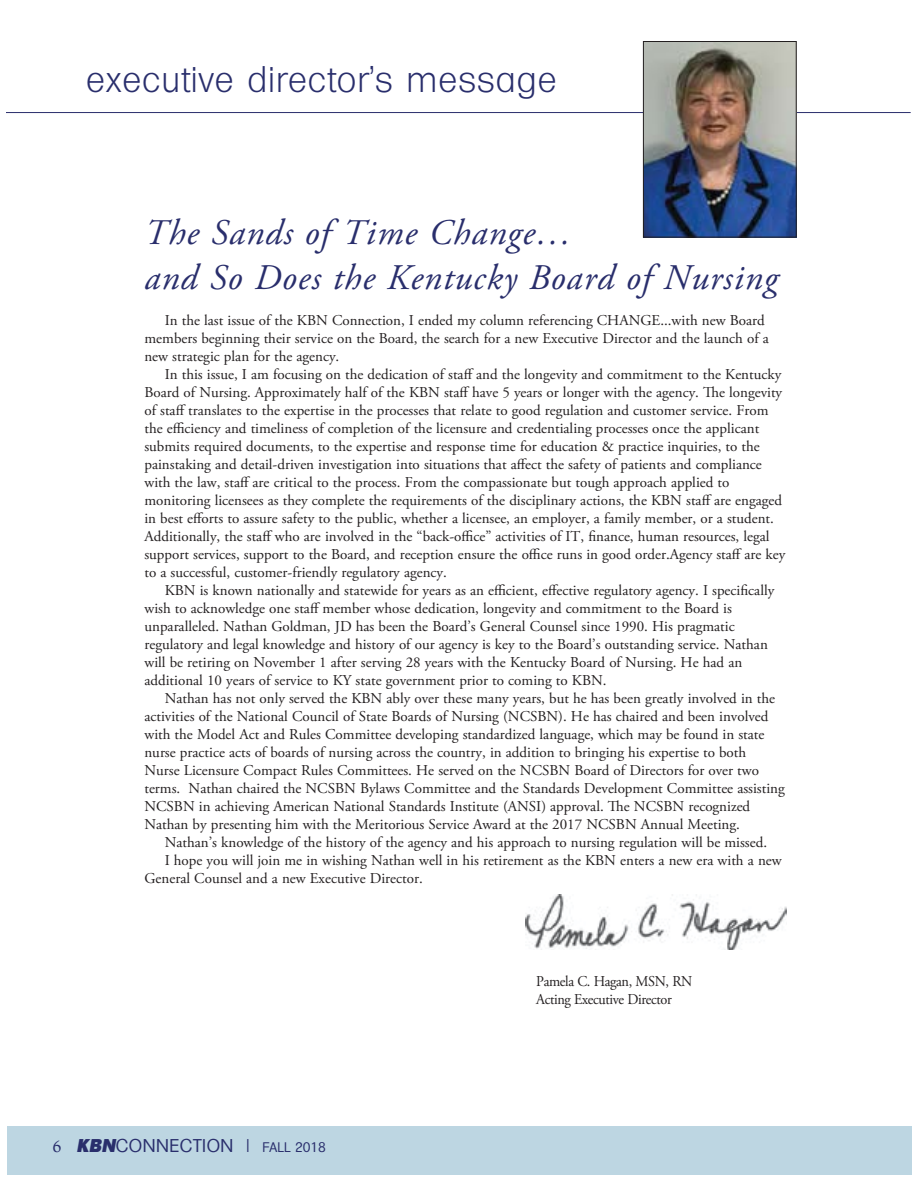
<style>
.page{position:relative;width:918px;height:1188px;background:#fff}
.page>*{position:absolute;margin:0;border:0;box-sizing:border-box;transform-origin:0 0}
.t1{font:italic 36px/45px "Adobe Garamond Pro";letter-spacing:.03em;color:#292e6c}
.t2{font:300 36px "Formula";letter-spacing:.03em;color:#292e6c}
.t3{font:18px "Formula";letter-spacing:.03em;color:#292e6c}
.t4{font:15px/18px "Adobe Garamond Pro";color:#231f20}
.t5{font:15px/18px "Adobe Garamond Pro";letter-spacing:-.025em;color:#231f20;scale:.95 1}
.s1{font-family:"New Aster";font-size:16.5px}
.s2{font-weight:800;font-style:italic}
.s3{font-size:13.5px}
</style>
<div class="page">
<div style="left:7px;top:1126px;width:904px;height:49px;background:#bdd6e2"></div>
<hr style="left:911px;top:1126px;width:1px;height:49px;background:#bdd6e2">
<hr style="left:7px;top:112px;width:904px;height:1px;background:#292e6c">
<img style="left:645px;top:43px;width:150px;height:193px">
<div style="left:643px;top:41px;width:154px;height:197px;border:1px solid #231f20"></div>
<img style="left:526px;top:895px;width:261px;height:55px">
<h1 class="t2" style="left:86px;top:66px;width:472px">executive director’s message</h1>
<h1 class="t1" style="left:144px;top:213px;width:635px">The Sands of Time Change…<br>and So Does the Kentucky Board of Nursing</h1>
<p class="t4" style="left:144px;top:313px;width:626px;text-indent:20px">In the last issue of the KBN Connection, I ended my column referencing CHANGE...with new Board members beginning their service on the Board, the search for a new Executive Director and the launch of a new strategic plan for the agency.</p>
<p class="t4" style="left:144px;top:367px;width:642px;text-indent:20px">In this issue, I am focusing on the dedication of staff and the longevity and commitment to the Kentucky Board of Nursing. Approximately half of the KBN staff have 5 years or longer with the agency. The longevity of staff translates to the expertise in the processes that relate to good regulation and customer service. From the efficiency and timeliness of completion of the licensure and credentialing processes once the applicant submits required documents, to the expertise and response time for education &amp; practice inquiries, to the painstaking and detail-driven investigation into situations that affect the safety of patients and compliance with the law, staff are critical to the process. From the compassionate but tough approach applied to monitoring licensees as they complete the requirements of the disciplinary actions, the KBN staff are engaged in best efforts to assure safety to the public, whether a licensee, an employer, a family member, or a student.<br>Additionally, the staff who are involved in the “back-office” activities of IT, finance, human resources, legal support services, support to the Board, and reception ensure the office runs in good order.Agency staff are key to a successful, customer-friendly regulatory agency.</p>
<p class="t4" style="left:144px;top:583px;width:631px;text-indent:20px">KBN is known nationally and statewide for years as an efficient, effective regulatory agency. I specifically wish to acknowledge one staff member whose dedication, longevity and commitment to the Board is unparalleled. Nathan Goldman, JD has been the Board’s General Counsel since 1990. His pragmatic regulatory and legal knowledge and history of our agency is key to the Board’s outstanding service. Nathan will be retiring on November 1 after serving 28 years with the Kentucky Board of Nursing. He had an additional 10 years of service to KY state government prior to coming to KBN.</p>
<p class="t4" style="left:144px;top:691px;width:642px;text-indent:20px">Nathan has not only served the KBN ably over these many years, but he has been greatly involved in the activities of the National Council of State Boards of Nursing (NCSBN). He has chaired and been involved with the Model Act and Rules Committee developing standardized language, which may be found in state nurse practice acts of boards of nursing across the country, in addition to bringing his expertise to both Nurse Licensure Compact Rules Committees. He served on the NCSBN Board of Directors for over two terms. Nathan chaired the NCSBN Bylaws Committee and the Standards Development Committee assisting NCSBN in achieving American National Standards Institute (ANSI) approval. The NCSBN recognized Nathan by presenting him with the Meritorious Service Award at the 2017 NCSBN Annual Meeting.</p>
<p class="t4" style="left:165px;top:835px;width:604px">Nathan’s knowledge of the history of the agency and his approach to nursing regulation will be missed.</p>
<p class="t4" style="left:165px;top:853px;width:619px">I hope you will join me in wishing Nathan well in his retirement as the KBN enters a new era with a new</p>
<p class="t4" style="left:144px;top:871px;width:280px">General Counsel and a new Executive Director.</p>
<p class="t3" style="left:53px;top:1139px;width:275px"><span class="s1">6</span> <span class="s2">KBN</span>CONNECTION | <span class="s3">FALL 2018</span></p>
<p class="t5" style="left:536px;top:973px;width:166px">Pamela C. Hagan, MSN, RN<br>Acting Executive Director</p>
</div>
